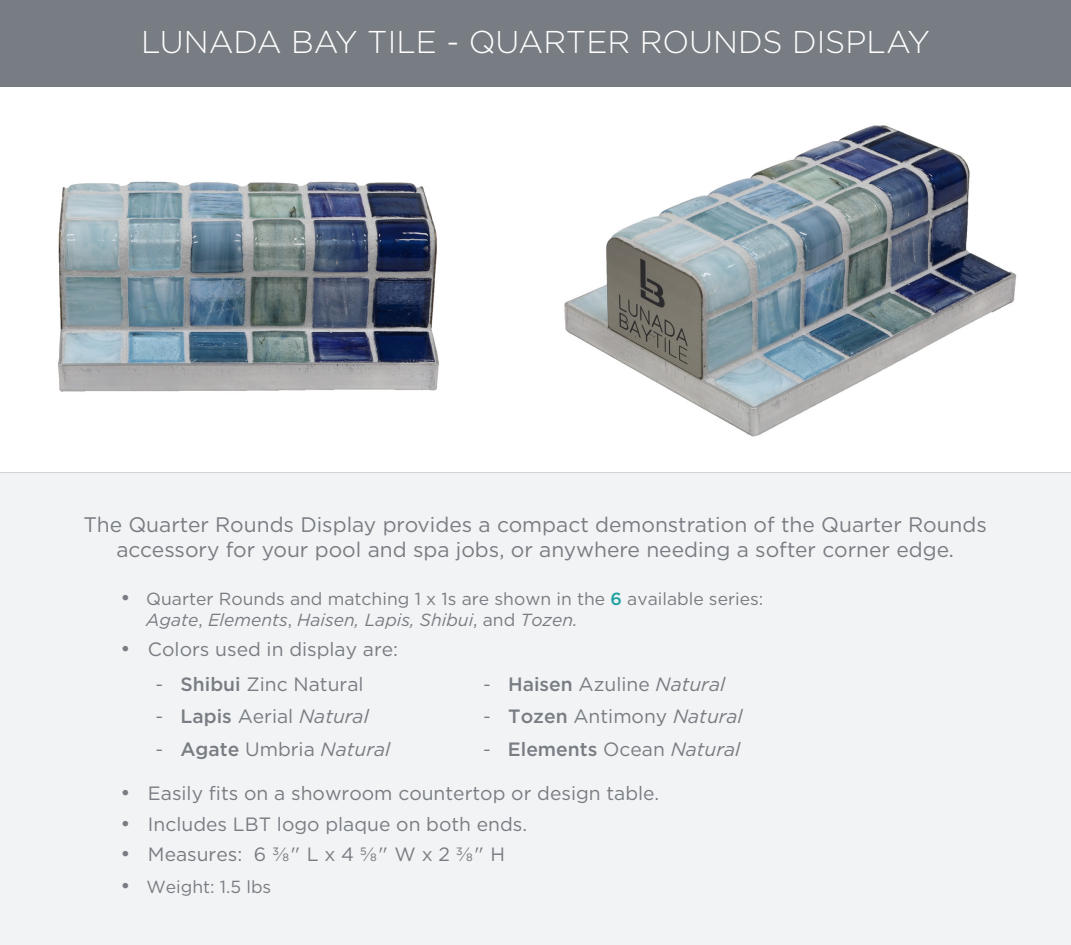
<style>
.page{position:relative;width:1071px;height:945px;background:#fff}
.page>*{position:absolute;margin:0;border:0;box-sizing:border-box;transform-origin:0 0}
.t1{font:300 31.5px "Gotham";color:#fff}
.t2{font:21px/25.2px "Gotham";color:#787d83;text-align:center}
.t3{font:19.25px "Gotham";color:#787d83}
.t4{font:italic 19.25px "Gotham";color:#787d83}
.t5{font:500 19.25px "Gotham";color:#787d83}
.t6{font:17.5px/21px "Gotham";color:#787d83}
.s1{font-size:21px}
.s2{font-weight:500;color:#1ea2a1}
.s3{font-style:italic}
.s4{font-family:"Myriad Pro";font-size:21px}
.s5{font-weight:500}
.s6{font-family:"Myriad Pro";font-style:normal;font-size:21px}
.s7{font-weight:500;font-style:normal}
.s8{font-style:normal}
.s9{font-family:"Myriad Pro";font-weight:400;font-size:21px}
.s10{font-weight:400}
.s11{font-weight:400;font-style:italic}
</style>
<div class="page">
<div style="left:1px;top:0;width:1070px;height:86px;background:#787d83"></div>
<div style="left:0;top:473px;width:1071px;height:471px;background:#f2f3f4"></div>
<hr style="left:0;top:472px;width:1071px;height:1px;background:#d1d2d4">
<img style="left:564px;top:125px;width:453px;height:312px">
<img style="left:58px;top:181px;width:381px;height:211px">
<h1 class="t1" style="left:141px;top:22px;width:790px">LUNADA BAY TILE - QUARTER ROUNDS DISPLAY</h1>
<p class="t2" style="left:83px;top:511px;width:905px">The Quarter Rounds Display provides a compact demonstration of the Quarter Rounds accessory for your pool and spa jobs, or anywhere needing a softer corner edge.</p>
<p class="t6" style="left:146px;top:587px;width:618px;text-indent:-26px"><span class="s1">•</span> Quarter Rounds and matching 1 x 1s are shown in the <span class="s2">6</span> available series:<br><span class="s3">Agate</span>, <span class="s3">Elements</span>, <span class="s3">Haisen, Lapis, Shibui</span>, and <span class="s3">Tozen.</span></p>
<p class="t3" style="left:121px;top:637px;width:279px"><span class="s1">•</span> Colors used in display are:</p>
<p class="t3" style="left:156px;top:671px;width:209px"><span class="s4">-</span> <span class="s5">Shibui</span> Zinc Natural</p>
<p class="t3" style="left:484px;top:671px;width:243px"><span class="s4">-</span> <span class="s5">Haisen</span> Azuline <span class="s3">Natural</span></p>
<p class="t4" style="left:156px;top:703px;width:214px"><span class="s6">-</span> <span class="s7">Lapis</span> <span class="s8">Aerial</span> Natural</p>
<p class="t3" style="left:484px;top:703px;width:261px"><span class="s4">-</span> <span class="s5">Tozen</span> Antimony <span class="s3">Natural</span></p>
<p class="t4" style="left:156px;top:736px;width:236px"><span class="s6">-</span> <span class="s7">Agate</span> <span class="s8">Umbria</span> Natural</p>
<p class="t5" style="left:484px;top:736px;width:258px"><span class="s9">-</span> Elements <span class="s10">Ocean</span> <span class="s11">Natural</span></p>
<p class="t3" style="left:121px;top:780px;width:540px"><span class="s1">•</span> Easily fits on a showroom countertop or design table.</p>
<p class="t3" style="left:121px;top:812px;width:408px"><span class="s1">•</span> Includes LBT logo plaque on both ends.</p>
<p class="t3" style="left:121px;top:842px;width:386px"><span class="s1">•</span> Measures: 6 ⅜" L x 4 ⅝" W x 2 ⅜" H</p>
<p class="t6" style="left:121px;top:875px;width:152px"><span class="s1">•</span> Weight: 1.5 lbs</p>
</div>
